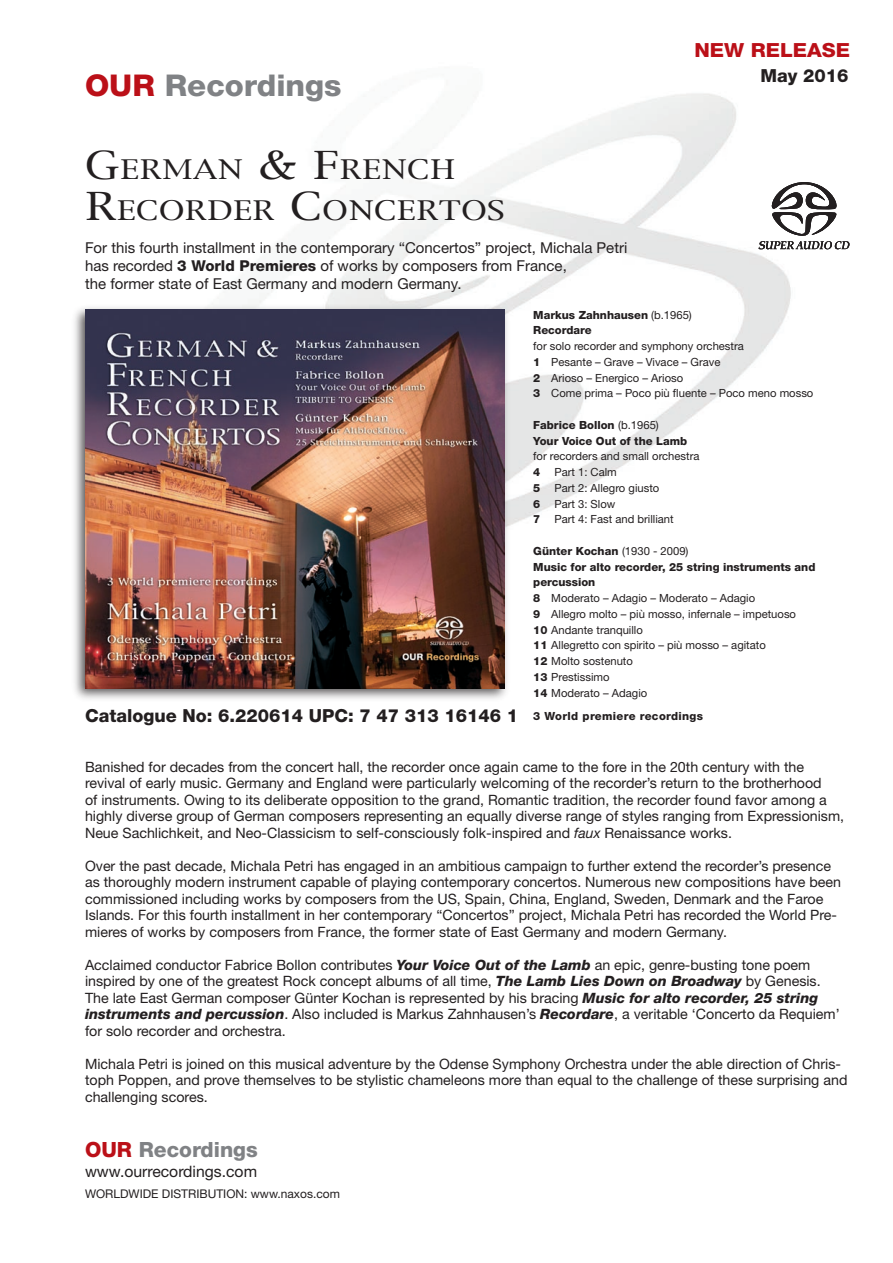
<style>
.page{position:relative;width:893px;height:1263px;background:#fff}
.page>*{position:absolute;margin:0;border:0;box-sizing:border-box;transform-origin:0 0}
.t1{font:800 30px "Helvetica Neue";color:#808285;scale:1.04 1}
.t2{font:26.25px "New York";letter-spacing:.015em;color:#231f20;scale:1.2 1}
.t3{font:800 21px "Helvetica Neue";color:#808285}
.t4{font:800 19.5px "Helvetica Neue";color:#bb1018;scale:1.07 1}
.t5{font:800 18px "Helvetica Neue";color:#231f20}
.t6{font:15.75px "Helvetica Neue";color:#231f20}
.t7{font:15px "Helvetica Neue";color:#231f20}
.t8{font:14.25px/16.5px "Helvetica Neue";color:#231f20}
.t9{font:12px "Helvetica Neue";color:#231f20}
.t10{font:11.25px "Helvetica Neue";color:#231f20}
.t11{font:800 11.25px/15.8px "Helvetica Neue";color:#231f20}
.t12{font:800 11.25px "Helvetica Neue";letter-spacing:.03em;color:#231f20}
.s1{color:#bb1018}
.s2{font-size:37.5px}
.s3{font-weight:800}
.s4{font-weight:400}
.s5{font-style:italic}
.s6{font-weight:800;font-style:italic}
</style>
<div class="page">
<img style="left:259px;top:93px;width:591px;height:432px">
<svg style="left:759px;top:182px;width:90px;height:67px"></svg>
<div style="left:70px;top:303px;width:442px;height:401px;background:#231f20;opacity:.75"></div>
<img style="left:85px;top:310px;width:420px;height:378px">
<p class="t1" style="left:85px;top:68px;width:248px"><span class="s1">OUR</span> Recordings</p>
<p class="t4" style="left:694px;top:38px;width:147px">NEW RELEASE</p>
<p class="t5" style="left:761px;top:65px;width:90px">May 2016</p>
<p class="t2" style="left:85px;top:153px;width:310px"><span class="s2">G</span>ERMAN <span class="s2">&amp; F</span>RENCH</p>
<p class="t2" style="left:85px;top:193px;width:352px"><span class="s2">R</span>ECORDER <span class="s2">C</span>ONCERTOS</p>
<p class="t7" style="left:85px;top:238px;width:544px">For this fourth installment in the contemporary “Concertos” project, Michala Petri</p>
<p class="t7" style="left:85px;top:256px;width:483px">has recorded <span class="s3">3 World Premieres</span> of works by composers from France,</p>
<p class="t7" style="left:85px;top:274px;width:378px">the former state of East Germany and modern Germany.</p>
<p class="t11" style="left:533px;top:307px;width:160px">Markus Zahnhausen <span class="s4">(b.1965)</span></p>
<p class="t11" style="left:533px;top:322px;width:60px">Recordare</p>
<p class="t10" style="left:533px;top:339px;width:212px">for solo recorder and symphony orchestra</p>
<p class="t10" style="left:533px;top:355px;width:189px"><span class="s3">1</span> Pesante – Grave – Vivace – Grave</p>
<p class="t10" style="left:533px;top:371px;width:151px"><span class="s3">2</span> Arioso – Energico – Arioso</p>
<p class="t10" style="left:533px;top:387px;width:282px"><span class="s3">3</span> Come prima – Poco più fluente – Poco meno mosso</p>
<p class="t11" style="left:533px;top:417px;width:127px">Fabrice Bollon <span class="s4">(b.1965)</span></p>
<p class="t11" style="left:533px;top:433px;width:156px">Your Voice Out of the Lamb</p>
<p class="t10" style="left:533px;top:450px;width:168px">for recorders and small orchestra</p>
<p class="t10" style="left:533px;top:465px;width:85px"><span class="s3">4</span> Part 1: Calm</p>
<p class="t10" style="left:533px;top:481px;width:128px"><span class="s3">5</span> Part 2: Allegro giusto</p>
<p class="t10" style="left:533px;top:497px;width:84px"><span class="s3">6</span> Part 3: Slow</p>
<p class="t10" style="left:533px;top:513px;width:142px"><span class="s3">7</span> Part 4: Fast and brilliant</p>
<p class="t11" style="left:533px;top:543px;width:157px">Günter Kochan <span class="s4">(1930 - 2009)</span></p>
<p class="t11" style="left:533px;top:559px;width:284px">Music for alto recorder, 25 string instruments and percussion</p>
<p class="t10" style="left:533px;top:591px;width:223px"><span class="s3">8</span> Moderato – Adagio – Moderato – Adagio</p>
<p class="t10" style="left:533px;top:607px;width:264px"><span class="s3">9</span> Allegro molto – più mosso, infernale – impetuoso</p>
<p class="t10" style="left:533px;top:623px;width:111px"><span class="s3">10</span> Andante tranquillo</p>
<p class="t10" style="left:533px;top:639px;width:234px"><span class="s3">11</span> Allegretto con spirito – più mosso – agitato</p>
<p class="t10" style="left:533px;top:654px;width:101px"><span class="s3">12</span> Molto sostenuto</p>
<p class="t10" style="left:533px;top:670px;width:78px"><span class="s3">13</span> Prestissimo</p>
<p class="t10" style="left:533px;top:686px;width:116px"><span class="s3">14</span> Moderato – Adagio</p>
<p class="t12" style="left:533px;top:709px;width:171px">3 World premiere recordings</p>
<p class="t8" style="left:85px;top:758px;width:721px">Banished for decades from the concert hall, the recorder once again came to the fore in the 20th century with the</p>
<p class="t8" style="left:85px;top:775px;width:738px">revival of early music. Germany and England were particularly welcoming of the recorder’s return to the brotherhood</p>
<p class="t8" style="left:85px;top:791px;width:761px">of instruments. Owing to its deliberate opposition to the grand, Romantic tradition, the recorder found favor among a highly diverse group of German composers representing an equally diverse range of styles ranging from Expressionism,<br>Neue Sachlichkeit, and Neo-Classicism to self-consciously folk-inspired and <span class="s5">faux</span> Renaissance works.</p>
<p class="t8" style="left:85px;top:857px;width:757px">Over the past decade, Michala Petri has engaged in an ambitious campaign to further extend the recorder’s presence as thoroughly modern instrument capable of playing contemporary concertos. Numerous new compositions have been commissioned including works by composers from the US, Spain, China, England, Sweden, Denmark and the Faroe Islands. For this fourth installment in her contemporary “Concertos” project, Michala Petri has recorded the World Pre&shy;mieres of works by composers from France, the former state of East Germany and modern Germany.</p>
<p class="t8" style="left:85px;top:956px;width:727px">Acclaimed conductor Fabrice Bollon contributes <span class="s6">Your Voice Out of the Lamb</span> an epic, genre-busting tone poem</p>
<p class="t8" style="left:85px;top:973px;width:737px">inspired by one of the greatest Rock concept albums of all time, <span class="s6">The Lamb Lies Down on Broadway</span> by Genesis.</p>
<p class="t8" style="left:85px;top:989px;width:734px">The late East German composer Günter Kochan is represented by his bracing <span class="s6">Music for alto recorder, 25 string</span></p>
<p class="t8" style="left:85px;top:1006px;width:756px"><span class="s6">instruments and percussion</span>. Also included is Markus Zahnhausen’s <span class="s6">Recordare</span>, a veritable ‘Concerto da Requiem’ for solo recorder and orchestra.</p>
<p class="t8" style="left:85px;top:1055px;width:764px">Michala Petri is joined on this musical adventure by the Odense Symphony Orchestra under the able direction of Chris&shy;toph Poppen, and prove themselves to be stylistic chameleons more than equal to the challenge of these surprising and challenging scores.</p>
<p class="t5" style="left:85px;top:705px;width:435px">Catalogue No: 6.220614 UPC: 7 47 313 16146 1</p>
<p class="t3" style="left:85px;top:1137px;width:174px"><span class="s1">OUR</span> Recordings</p>
<p class="t6" style="left:85px;top:1161px;width:174px">www.ourrecordings.com</p>
<p class="t9" style="left:85px;top:1186px;width:256px">WORLDWIDE DISTRIBUTION: www.naxos.com</p>
</div>
